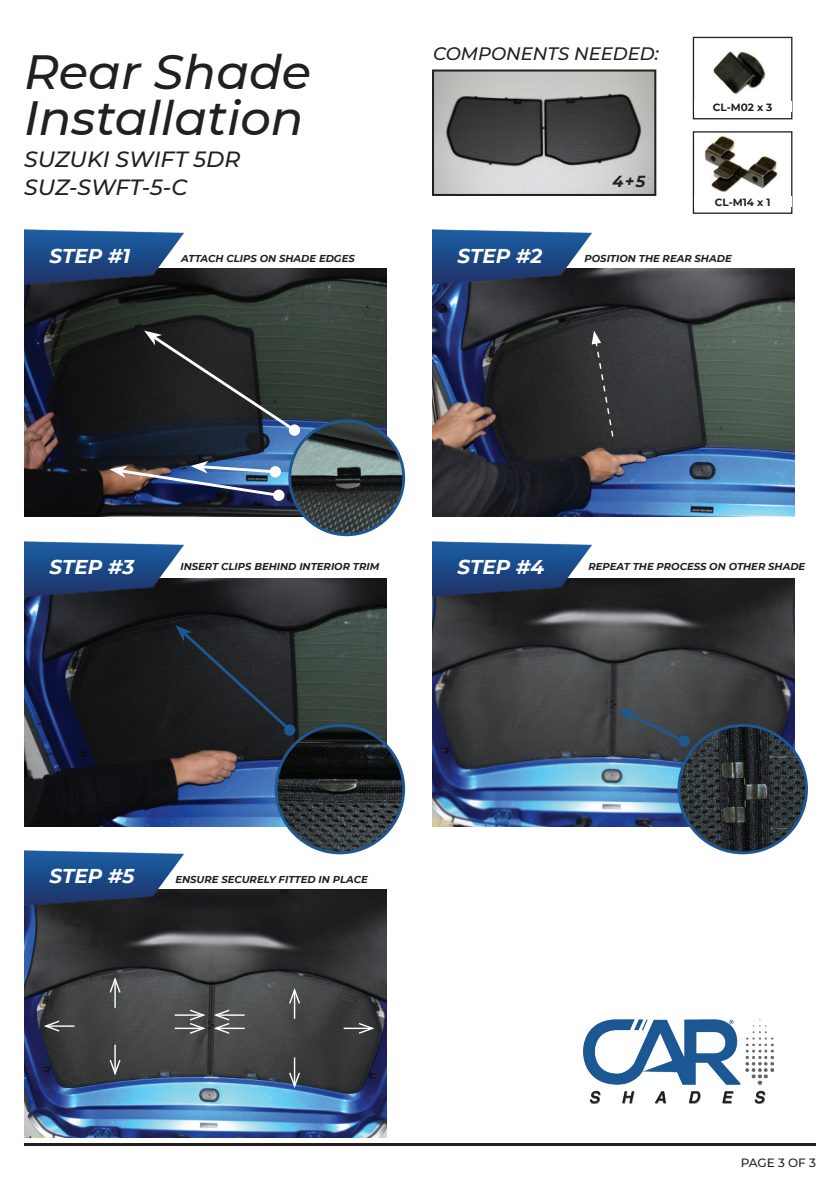
<style>
.page{position:relative;width:840px;height:1191px;background:#fff}
.page>*{position:absolute;margin:0;border:0;box-sizing:border-box;transform-origin:0 0}
.t1{font:italic 500 48px/46px "Montserrat";color:#231f20}
.t2{font:italic 500 22px/28px "Montserrat";color:#231f20}
.t3{font:italic 700 20px "Montserrat";color:#fff}
.t4{font:italic 500 18px "Montserrat";color:#231f20}
.t5{font:italic 700 16px "Montserrat";color:#231f20}
.t6{font:500 12px "Montserrat";letter-spacing:-.005em;color:#231f20}
.t7{font:700 10.4px "Montserrat";color:#231f20}
.t8{font:italic 700 10px "Montserrat";color:#231f20}
</style>
<div class="page">
<img style="left:24px;top:268px;width:362px;height:248px">
<img style="left:432px;top:268px;width:362px;height:248px">
<img style="left:24px;top:579px;width:362px;height:247px">
<img style="left:432px;top:579px;width:362px;height:247px">
<img style="left:24px;top:889px;width:362px;height:248px">
<img style="left:24px;top:229px;width:160px;height:61px">
<img style="left:432px;top:229px;width:160px;height:61px">
<img style="left:24px;top:541px;width:160px;height:60px">
<img style="left:432px;top:541px;width:160px;height:60px">
<img style="left:24px;top:850px;width:160px;height:60px">
<img style="left:694px;top:39px;width:72px;height:78px">
<div style="left:692px;top:37px;width:100px;height:82px;border:1px solid #231f20"></div>
<img style="left:694px;top:133px;width:84px;height:79px">
<div style="left:692px;top:131px;width:100px;height:83px;border:1px solid #231f20"></div>
<img style="left:435px;top:72px;width:218px;height:121px">
<div style="left:432px;top:69px;width:224px;height:127px;border:2px solid #231f20"></div>
<hr style="left:24px;top:1143px;width:791px;height:2px;background:#231f20">
<svg style="left:175px;top:625px;width:118px;height:109px;background:#212428"></svg>
<div style="left:284px;top:724px;width:11px;height:11px;background:#1e5893;border-radius:50%"></div>
<svg style="left:144px;top:330px;width:154px;height:104px;background:#2b3032"></svg>
<div style="left:288px;top:424px;width:12px;height:12px;background:#fff;border-radius:50%"></div>
<svg style="left:591px;top:330px;width:23px;height:108px;background:#3d3e40"></svg>
<img style="left:276px;top:725px;width:127px;height:128px;border-radius:64px">
<div style="left:274px;top:724px;width:131px;height:130px;border:3px solid #1e5893;border-radius:50%"></div>
<img style="left:678px;top:725px;width:128px;height:128px;border-radius:64px">
<div style="left:677px;top:724px;width:130px;height:130px;border:3px solid #1e5893;border-radius:50%"></div>
<img style="left:289px;top:421px;width:114px;height:114px;border-radius:57px">
<div style="left:288px;top:419px;width:117px;height:117px;border:3px solid #1e5893;border-radius:50%"></div>
<div style="left:693px;top:101px;width:97px;height:11px;background:#fff"></div>
<div style="left:693px;top:196px;width:97px;height:11px;background:#fff"></div>
<hr style="left:343px;top:1027px;width:29px;height:2px;background:#fff">
<svg style="left:357px;top:1021px;width:19px;height:14px"></svg>
<hr style="left:114px;top:1044px;width:2px;height:29px;background:#fff">
<svg style="left:108px;top:1058px;width:14px;height:19px"></svg>
<svg style="left:288px;top:1057px;width:13px;height:33px"></svg>
<svg style="left:42px;top:1019px;width:32px;height:13px"></svg>
<svg style="left:175px;top:1008px;width:69px;height:27px;background:#656767"></svg>
<img style="left:583px;top:1019px;width:189px;height:85px">
<div style="left:273px;top:489px;width:11px;height:12px;background:#fff;border-radius:50%"></div>
<svg style="left:617px;top:708px;width:70px;height:37px;background:#41484e"></svg>
<div style="left:678px;top:735px;width:11px;height:12px;background:#1e5893;border-radius:50%"></div>
<img style="left:109px;top:461px;width:173px;height:37px">
<div style="left:269px;top:466px;width:12px;height:11px;background:#fff;border-radius:50%"></div>
<svg style="left:288px;top:986px;width:13px;height:32px"></svg>
<hr style="left:114px;top:979px;width:2px;height:28px;background:#fff">
<svg style="left:108px;top:975px;width:14px;height:19px"></svg>
<h1 class="t1" style="left:24px;top:47px;width:288px">Rear Shade<br>Installation</h1>
<h2 class="t2" style="left:24px;top:145px;width:218px">SUZUKI SWIFT 5DR<br>SUZ-SWFT-5-C</h2>
<h3 class="t4" style="left:433px;top:41px;width:227px">COMPONENTS NEEDED:</h3>
<h3 class="t5" style="left:612px;top:169px;width:34px">4 + 5</h3>
<p class="t7" style="left:712px;top:100px;width:61px">CL-M02 x 3</p>
<p class="t7" style="left:714px;top:195px;width:57px">CL-M14 x 1</p>
<h3 class="t3" style="left:49px;top:241px;width:82px">STEP #1</h3>
<h3 class="t3" style="left:457px;top:241px;width:86px">STEP #2</h3>
<p class="t8" style="left:181px;top:251px;width:175px">ATTACH CLIPS ON SHADE EDGES</p>
<p class="t8" style="left:584px;top:251px;width:149px">POSITION THE REAR SHADE</p>
<h3 class="t3" style="left:49px;top:552px;width:86px">STEP #3</h3>
<h3 class="t3" style="left:457px;top:552px;width:88px">STEP #4</h3>
<p class="t8" style="left:180px;top:559px;width:200px">INSERT CLIPS BEHIND INTERIOR TRIM</p>
<p class="t8" style="left:588px;top:559px;width:218px">REPEAT THE PROCESS ON OTHER SHADE</p>
<h3 class="t3" style="left:49px;top:861px;width:86px">STEP #5</h3>
<p class="t8" style="left:175px;top:872px;width:194px">ENSURE SECURELY FITTED IN PLACE</p>
<p class="t6" style="left:740px;top:1153px;width:77px">PAGE 3 OF 3</p>
</div>
